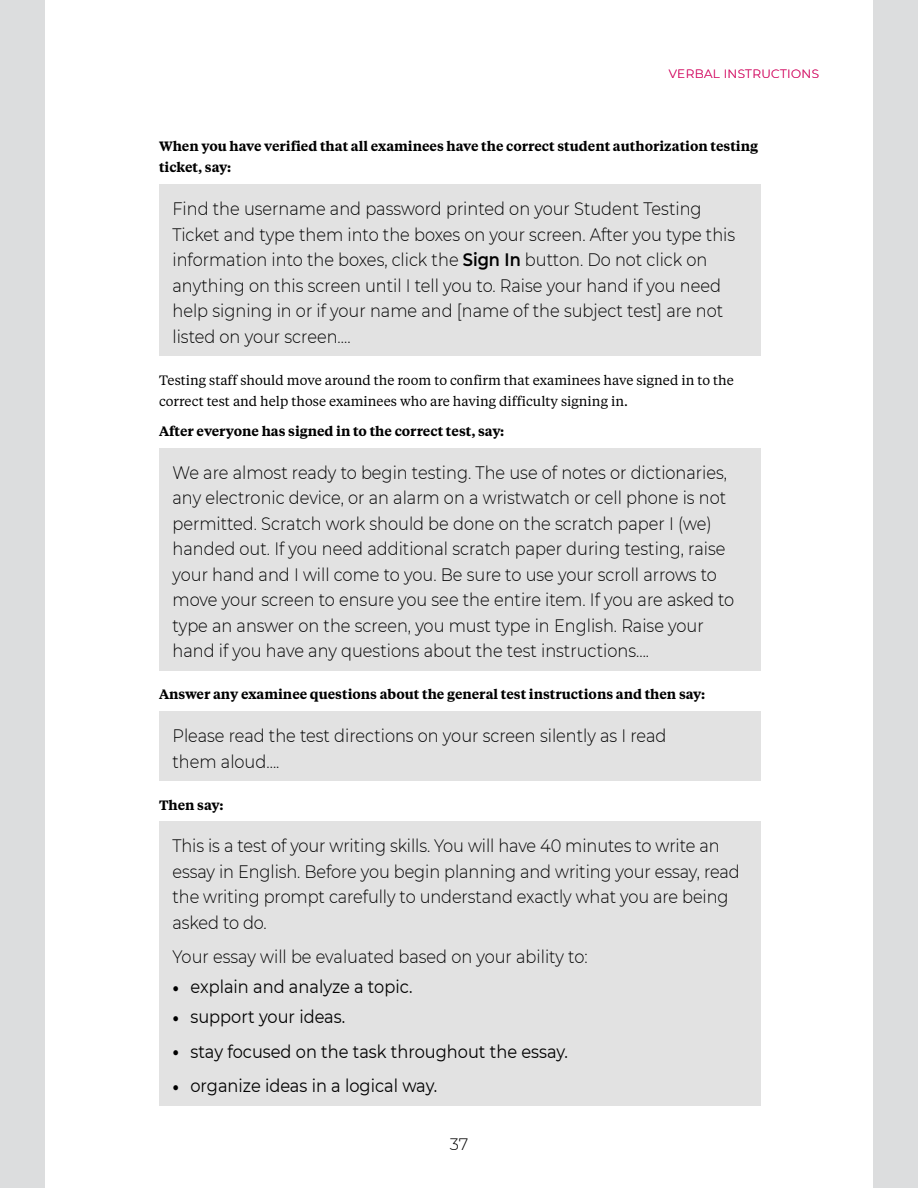
<style>
.page{position:relative;width:918px;height:1188px;background:#fff}
.page>*{position:absolute;margin:0;border:0;box-sizing:border-box;transform-origin:0 0}
.Verbal_Instructions{font:300 18px/25.5px "Montserrat";color:#000;scale:.9 1}
.t1{font:18px "Montserrat";color:#000;scale:.9 1}
.t2{font:300 16.5px "Montserrat";color:#000}
.Verbal_Say{font:600 13.5px/21px "Tiempos Text";color:#000}
.Body{font:13.5px/21px "Tiempos Text";color:#000}
.t3{font:300 12px "Montserrat";letter-spacing:.03em;color:#d41367}
.s1{font-weight:600}
.s2{font-family:"Tiempos Text";font-size:21px}
</style>
<div class="page">
<div style="left:873px;top:0;width:45px;height:1188px;background:#dcddde"></div>
<div style="left:0;top:0;width:45px;height:1188px;background:#dcddde"></div>
<div style="left:159px;top:184px;width:601px;height:172px;background:#e2e2e2"></div>
<div style="left:159px;top:448px;width:601px;height:223px;background:#e2e2e2"></div>
<div style="left:159px;top:711px;width:601px;height:70px;background:#e2e2e2"></div>
<div style="left:159px;top:822px;width:601px;height:284px;background:#e2e2e2"></div>
<p class="t3" style="left:669px;top:65px;width:68px">Ver bal Instr</p>
<p class="t3" style="left:761px;top:65px;width:19px">uctions</p>
<p class="Verbal_Say" style="left:159px;top:135px;width:601px">When you have verified that all examinees have the correct student authorization testing ticket, say:</p>
<p class="Verbal_Instructions" style="left:172px;top:195px;width:627px">Find the username and password printed on your Student Testing Ticket and type them into the boxes on your screen. After you type this information into the boxes, click the <span class="s1">Sign In</span> button. Do not click on anything on this screen until I tell you to. Raise your hand if you need help signing in or if your name and [name of the subject test] are not listed on your screen….</p>
<p class="Body" style="left:159px;top:369px;width:576px">Testing staff should move around the room to confirm that examinees have signed in to the correct test and help those examinees who are having difficulty signing in.</p>
<p class="Verbal_Say" style="left:159px;top:420px;width:347px">After everyone has signed in to the correct test, say:</p>
<p class="Verbal_Instructions" style="left:172px;top:459px;width:626px">We are almost ready to begin testing. The use of notes or dictionaries, any electronic device, or an alarm on a wristwatch or cell phone is not permitted. Scratch work should be done on the scratch paper I (we) handed out. If you need additional scratch paper during testing, raise your hand and I will come to you. Be sure to use your scroll arrows to move your screen to ensure you see the entire item. If you are asked to type an answer on the screen, you must type in English. Raise your hand if you have any questions about the test instructions….</p>
<p class="Verbal_Say" style="left:159px;top:683px;width:548px">Answer any examinee questions about the general test instructions and then say:</p>
<p class="Verbal_Instructions" style="left:172px;top:722px;width:550px">Please read the test directions on your screen silently as I read them aloud….</p>
<p class="Verbal_Say" style="left:159px;top:794px;width:66px">Then say:</p>
<p class="Verbal_Instructions" style="left:172px;top:833px;width:632px">This is a test of your writing skills. You will have 40 minutes to write an essay in English. Before you begin planning and writing your essay, read the writing prompt carefully to understand exactly what you are being asked to do.</p>
<p class="Verbal_Instructions" style="left:172px;top:944px;width:463px">Your essay will be evaluated based on your ability to:</p>
<p class="t1" style="left:172px;top:975px;width:268px"><span class="s2">•</span> explain and analyze a topic.</p>
<p class="t1" style="left:172px;top:1005px;width:193px"><span class="s2">•</span> support your ideas.</p>
<p class="t1" style="left:172px;top:1039px;width:441px"><span class="s2">•</span> stay focused on the task throughout the essay.</p>
<p class="t1" style="left:172px;top:1074px;width:296px"><span class="s2">•</span> organize ideas in a logical way.</p>
<p class="t2" style="left:450px;top:1133px;width:20px">37</p>
</div>
